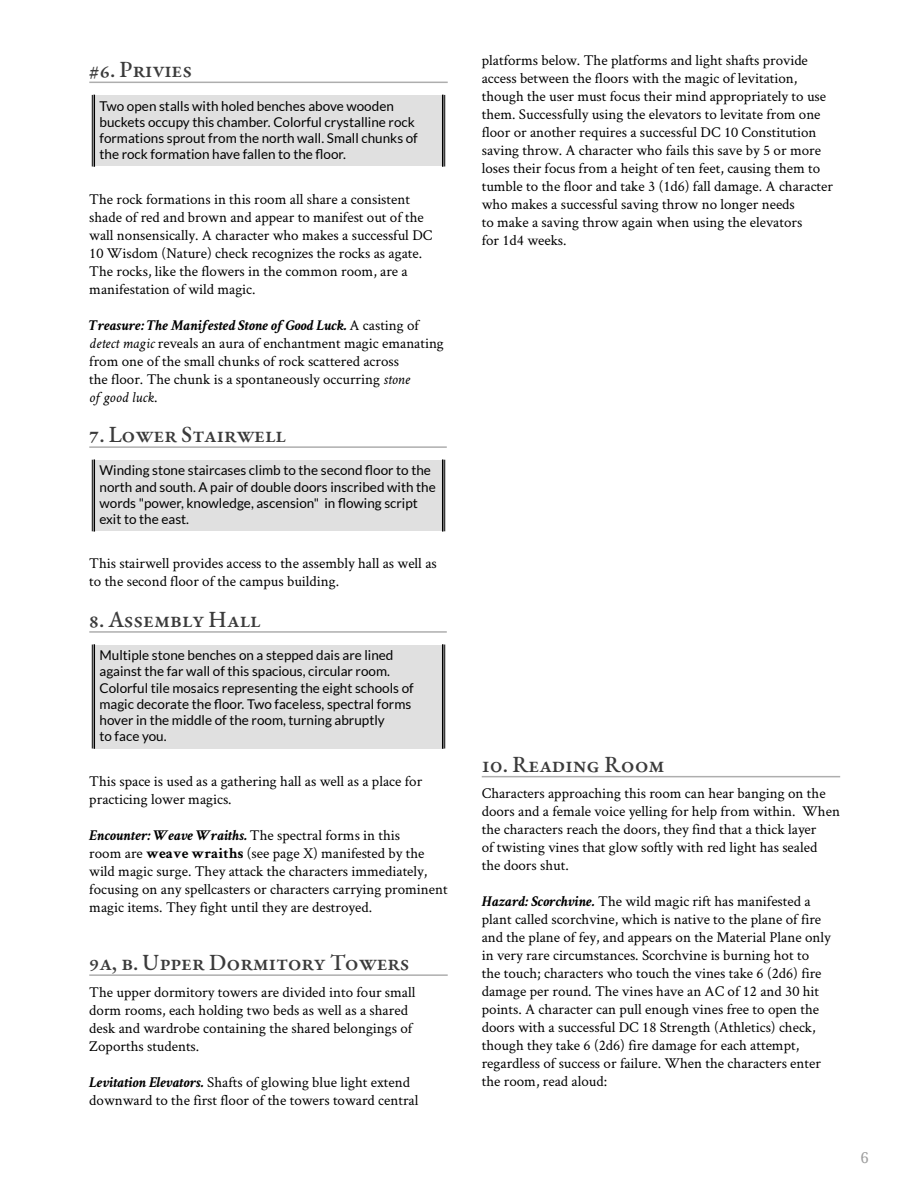
<style>
.page{position:relative;width:918px;height:1188px;background:#fff}
.page>*{position:absolute;margin:0;border:0;box-sizing:border-box;transform-origin:0 0}
.Heading_2{font:500 22.5px "EB Garamond";letter-spacing:-.005em;color:#3b3b3b}
.Core_Body{font:15px/18px "Crimson Text";color:#000}
.t1{font:15px "Noto Serif";color:#9e9e9e}
.Boxed_Text{font:13.5px/16.2px "Lato";color:#000}
.s1{font-weight:700;font-style:italic}
.s2{font-style:italic}
.s3{font-weight:700}
</style>
<div class="page">
<hr style="left:89px;top:82px;width:359px;height:1px;background:#aeaeae">
<div style="left:94px;top:95px;width:349px;height:71px;background:#e0e0e0"></div>
<hr style="left:92px;top:95px;width:1px;height:71px;background:#000">
<hr style="left:94px;top:95px;width:1px;height:71px;background:#000">
<hr style="left:444px;top:95px;width:1px;height:71px;background:#000">
<hr style="left:442px;top:95px;width:1px;height:71px;background:#000">
<hr style="left:89px;top:446px;width:358px;height:2px;background:#aeaeae">
<div style="left:94px;top:460px;width:349px;height:71px;background:#e0e0e0"></div>
<hr style="left:92px;top:460px;width:1px;height:71px;background:#000">
<hr style="left:94px;top:460px;width:1px;height:71px;background:#000">
<hr style="left:444px;top:460px;width:1px;height:71px;background:#000">
<hr style="left:442px;top:460px;width:1px;height:71px;background:#000">
<hr style="left:89px;top:631px;width:358px;height:2px;background:#aeaeae">
<div style="left:94px;top:645px;width:349px;height:103px;background:#e0e0e0"></div>
<hr style="left:92px;top:645px;width:1px;height:103px;background:#000">
<hr style="left:94px;top:645px;width:1px;height:103px;background:#000">
<hr style="left:444px;top:645px;width:1px;height:103px;background:#000">
<hr style="left:442px;top:645px;width:1px;height:103px;background:#000">
<hr style="left:89px;top:974px;width:359px;height:2px;background:#aeaeae">
<hr style="left:482px;top:776px;width:358px;height:1px;background:#aeaeae">
<p class="Heading_2" style="left:89px;top:55px;width:105px">#6. Privies</p>
<p class="Boxed_Text" style="left:99px;top:97px;width:320px">Two open stalls with holed benches above wooden buckets occupy this chamber. Colorful crystalline rock formations sprout from the north wall. Small chunks of the rock formation have fallen to the floor.</p>
<p class="Core_Body" style="left:89px;top:189px;width:345px">The rock formations in this room all share a consistent shade of red and brown and appear to manifest out of the wall nonsensically. A character who makes a successful DC 10 Wisdom (Nature) check recognizes the rocks as agate.<br>The rocks, like the flowers in the common room, are a manifestation of wild magic.</p>
<p class="Core_Body" style="left:89px;top:315px;width:356px"><span class="s1">Treasure: The Manifested Stone of Good Luck.</span> A casting of <span class="s2">detect magic</span> reveals an aura of enchantment magic emanating from one of the small chunks of rock scattered across<br>the floor. The chunk is a spontaneously occurring <span class="s2">stone<br>of good luck</span>.</p>
<p class="Heading_2" style="left:89px;top:420px;width:199px">7. Lower Stairwell</p>
<p class="Boxed_Text" style="left:99px;top:462px;width:338px">Winding stone staircases climb to the second floor to the north and south. A pair of double doors inscribed with the words "power, knowledge, ascension" in flowing script exit to the east.</p>
<p class="Core_Body" style="left:89px;top:554px;width:349px">This stairwell provides access to the assembly hall as well as to the second floor of the campus building.</p>
<p class="Heading_2" style="left:89px;top:605px;width:173px">8. Assembly Hall</p>
<p class="Boxed_Text" style="left:99px;top:647px;width:316px">Multiple stone benches on a stepped dais are lined against the far wall of this spacious, circular room.<br>Colorful tile mosaics representing the eight schools of magic decorate the floor. Two faceless, spectral forms hover in the middle of the room, turning abruptly<br>to face you.</p>
<p class="Core_Body" style="left:89px;top:771px;width:335px">This space is used as a gathering hall as well as a place for practicing lower magics.</p>
<p class="Core_Body" style="left:89px;top:825px;width:360px"><span class="s1">Encounter: Weave Wraiths.</span> The spectral forms in this<br>room are <span class="s3">weave wraiths</span> (see page X) manifested by the wild magic surge. They attack the characters immediately, focusing on any spellcasters or characters carrying prominent magic items. They fight until they are destroyed.</p>
<p class="Heading_2" style="left:89px;top:948px;width:322px">9a, b. Upper Dormitory Towers</p>
<p class="Core_Body" style="left:89px;top:982px;width:328px">The upper dormitory towers are divided into four small dorm rooms, each holding two beds as well as a shared desk and wardrobe containing the shared belongings of Zoporths students.</p>
<p class="Core_Body" style="left:89px;top:1072px;width:331px"><span class="s1">Levitation Elevators.</span> Shafts of glowing blue light extend downward to the first floor of the towers toward central</p>
<p class="Core_Body" style="left:482px;top:51px;width:353px">platforms below. The platforms and light shafts provide access between the floors with the magic of levitation, though the user must focus their mind appropriately to use them. Successfully using the elevators to levitate from one floor or another requires a successful DC 10 Constitution saving throw. A character who fails this save by 5 or more loses their focus from a height of ten feet, causing them to tumble to the floor and take 3 (1d6) fall damage. A character who makes a successful saving throw no longer needs<br>to make a saving throw again when using the elevators<br>for 1d4 weeks.</p>
<p class="Heading_2" style="left:482px;top:750px;width:185px">10. Reading Room</p>
<p class="Core_Body" style="left:482px;top:784px;width:360px">Characters approaching this room can hear banging on the doors and a female voice yelling for help from within. When the characters reach the doors, they find that a thick layer<br>of twisting vines that glow softly with red light has sealed<br>the doors shut.</p>
<p class="Core_Body" style="left:482px;top:892px;width:351px"><span class="s1">Hazard: Scorchvine.</span> The wild magic rift has manifested a plant called scorchvine, which is native to the plane of fire and the plane of fey, and appears on the Material Plane only in very rare circumstances. Scorchvine is burning hot to the touch; characters who touch the vines take 6 (2d6) fire damage per round. The vines have an AC of 12 and 30 hit points. A character can pull enough vines free to open the doors with a successful DC 18 Strength (Athletics) check, though they take 6 (2d6) fire damage for each attempt, regardless of success or failure. When the characters enter the room, read aloud:</p>
<p class="t1" style="left:860px;top:1148px;width:10px">6</p>
</div>
